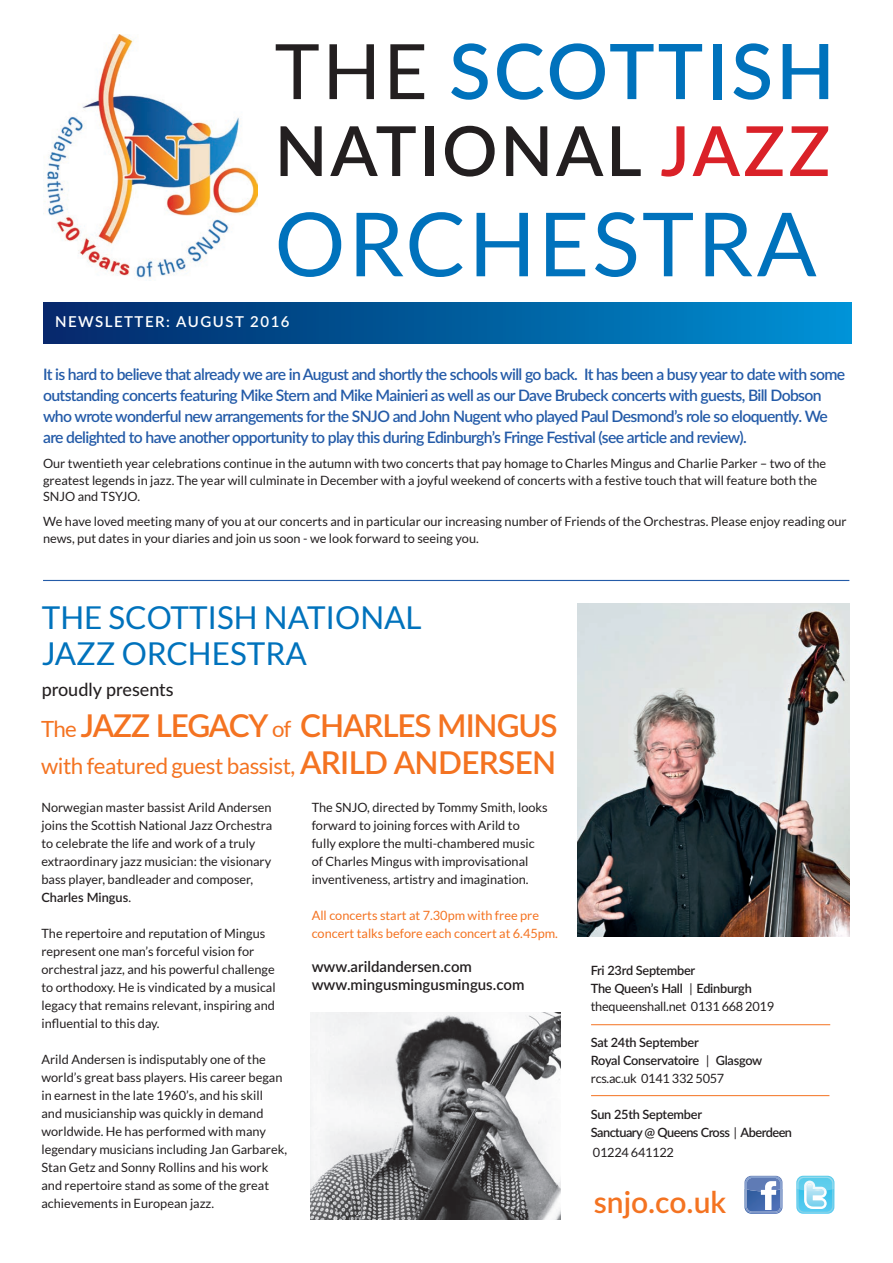
<style>
.page{position:relative;width:893px;height:1263px;background:#fff}
.page>*{position:absolute;margin:0;border:0;box-sizing:border-box;transform-origin:0 0}
.t1{font:88.5px "Lato";letter-spacing:.03em;color:#0072bc}
.t2{font:600 76.5px "Lato";letter-spacing:.04em;color:#0072bc}
.t3{font:600 69px "Lato";letter-spacing:.04em;color:#231f20}
.t4{font:31.5px/36px "Lato";color:#0072bc}
.t5{font:600 31.5px "Lato";letter-spacing:-.035em;color:#f47321}
.t6{font:600 30px "Lato";color:#f47321}
.t7{font:22.35px "Lato";letter-spacing:-.02em;color:#f47321}
.t8{font:500 18px "Lato";color:#231f20}
.t9{font:600 15.75px/21px "Lato";letter-spacing:-.04em;color:#245ba8}
.t10{font:600 15px/18px "Lato";color:#231f20}
.t11{font:600 15px "Lato";letter-spacing:.1em;color:#fff}
.t12{font:12.75px/18px "Lato";color:#231f20}
.t13{font:600 12.75px/18px "Lato";letter-spacing:-.02em;color:#231f20}
.t14{font:12.75px/18px "Lato";color:#f47321}
.t15{font:600 12.75px/18px "Lato";letter-spacing:-.04em;color:#231f20}
.t16{font:12.75px "Lato";letter-spacing:-.02em;color:#231f20}
.s1{font-weight:400;color:#231f20}
.s2{color:#da2128}
.s3{font-weight:400;font-size:22.35px}
.s4{font-weight:600;font-size:31.5px}
.s5{font-weight:600}
.s6{font-weight:400}
</style>
<div class="page">
<img style="left:578px;top:603px;width:271px;height:333px">
<img style="left:310px;top:1012px;width:251px;height:207px">
<div style="left:43px;top:303px;width:808px;height:40px;background:linear-gradient(to right,#032767,#0091d3)"></div>
<hr style="left:591px;top:1024px;width:239px;height:1px;background:#f47321">
<hr style="left:591px;top:1095px;width:238px;height:1px;background:#f47321">
<svg style="left:744px;top:1176px;width:38px;height:38px"></svg>
<svg style="left:796px;top:1176px;width:38px;height:38px"></svg>
<img style="left:43px;top:34px;width:214px;height:246px">
<hr style="left:43px;top:580px;width:806px;height:1px;background:#245ba8">
<h2 class="t2" style="left:275px;top:16px;width:562px"><span class="s1">THE</span> SCOTTISH</h2>
<h3 class="t3" style="left:275px;top:101px;width:557px">NATIONAL <span class="s2">JAZZ</span></h3>
<h1 class="t1" style="left:275px;top:195px;width:544px">ORCHESTRA</h1>
<p class="t11" style="left:55px;top:311px;width:236px">NEWSLETTER: AUGUST 2016</p>
<p class="t9" style="left:43px;top:363px;width:804px">It is hard to believe that already we are in August and shortly the schools will go back. It has been a busy year to date with some outstanding concerts featuring Mike Stern and Mike Mainieri as well as our Dave Brubeck concerts with guests, Bill Dobson who wrote wonderful new arrangements for the SNJO and John Nugent who played Paul Desmond’s role so eloquently. We are delighted to have another opportunity to play this during Edinburgh’s Fringe Festival (see article and review).</p>
<p class="t12" style="left:43px;top:455px;width:785px;line-height:16.5px">Our twentieth year celebrations continue in the autumn with two concerts that pay homage to Charles Mingus and Charlie Parker – two of the greatest legends in jazz. The year will culminate in December with a joyful weekend of concerts with a festive touch that will feature both the<br>SNJO and TSYJO.</p>
<p class="t12" style="left:43px;top:513px;width:805px;line-height:16.5px">We have loved meeting many of you at our concerts and in particular our increasing number of Friends of the Orchestras. Please enjoy reading our news, put dates in your diaries and join us soon - we look forward to seeing you.</p>
<h3 class="t4" style="left:42px;top:599px;width:382px">THE SCOTTISH NATIONAL<br>JAZZ ORCHESTRA</h3>
<h3 class="t8" style="left:42px;top:676px;width:133px">proudly presents</h3>
<h3 class="t5" style="left:41px;top:703px;width:518px"><span class="s3">The</span> JAZZ LEGACY <span class="s3">of</span> CHARLES MINGUS</h3>
<h3 class="t7" style="left:41px;top:753px;width:517px">with featured guest bassist, <span class="s4">ARILD ANDERSEN</span></h3>
<p class="t12" style="left:41px;top:798px;width:232px">Norwegian master bassist Arild Andersen joins the Scottish National Jazz Orchestra to celebrate the life and work of a truly extraordinary jazz musician: the visionary bass player, bandleader and composer, <span class="s5">Charles Mingus</span>.</p>
<p class="t12" style="left:41px;top:924px;width:236px">The repertoire and reputation of Mingus represent one man’s forceful vision for orchestral jazz, and his powerful challenge to orthodoxy. He is vindicated by a musical legacy that remains relevant, inspiring and influential to this day.</p>
<p class="t12" style="left:41px;top:1050px;width:247px">Arild Andersen is indisputably one of the world’s great bass players. His career began in earnest in the late 1960’s, and his skill<br>and musicianship was quickly in demand worldwide. He has performed with many legendary musicians including Jan Garbarek, Stan Getz and Sonny Rollins and his work and repertoire stand as some of the great achievements in European jazz.</p>
<p class="t12" style="left:312px;top:798px;width:238px">The SNJO, directed by Tommy Smith, looks forward to joining forces with Arild to<br>fully explore the multi-chambered music of Charles Mingus with improvisational inventiveness, artistry and imagination.</p>
<p class="t14" style="left:312px;top:906px;width:248px">All concerts start at 7.30pm with free pre concert talks before each concert at 6.45pm.</p>
<p class="t10" style="left:312px;top:957px;width:214px">www.arildandersen.com www.mingusmingusmingus.com</p>
<p class="t13" style="left:591px;top:961px;width:185px">Fri 23rd September<br>The Queen’s Hall <span class="s6">|</span> Edinburgh <span class="s6">thequeenshall.net 0131 668 2019</span></p>
<p class="t13" style="left:591px;top:1033px;width:173px">Sat 24th September<br>Royal Conservatoire <span class="s6">|</span> Glasgow <span class="s6">rcs.ac.uk 0141 332 5057</span></p>
<p class="t15" style="left:591px;top:1105px;width:203px">Sun 25th September<br>Sanctuary @ Queens Cross <span class="s6">|</span> Aberdeen</p>
<p class="t16" style="left:593px;top:1145px;width:83px">01224 641122</p>
<h3 class="t6" style="left:594px;top:1180px;width:134px">snjo.co.uk</h3>
</div>
